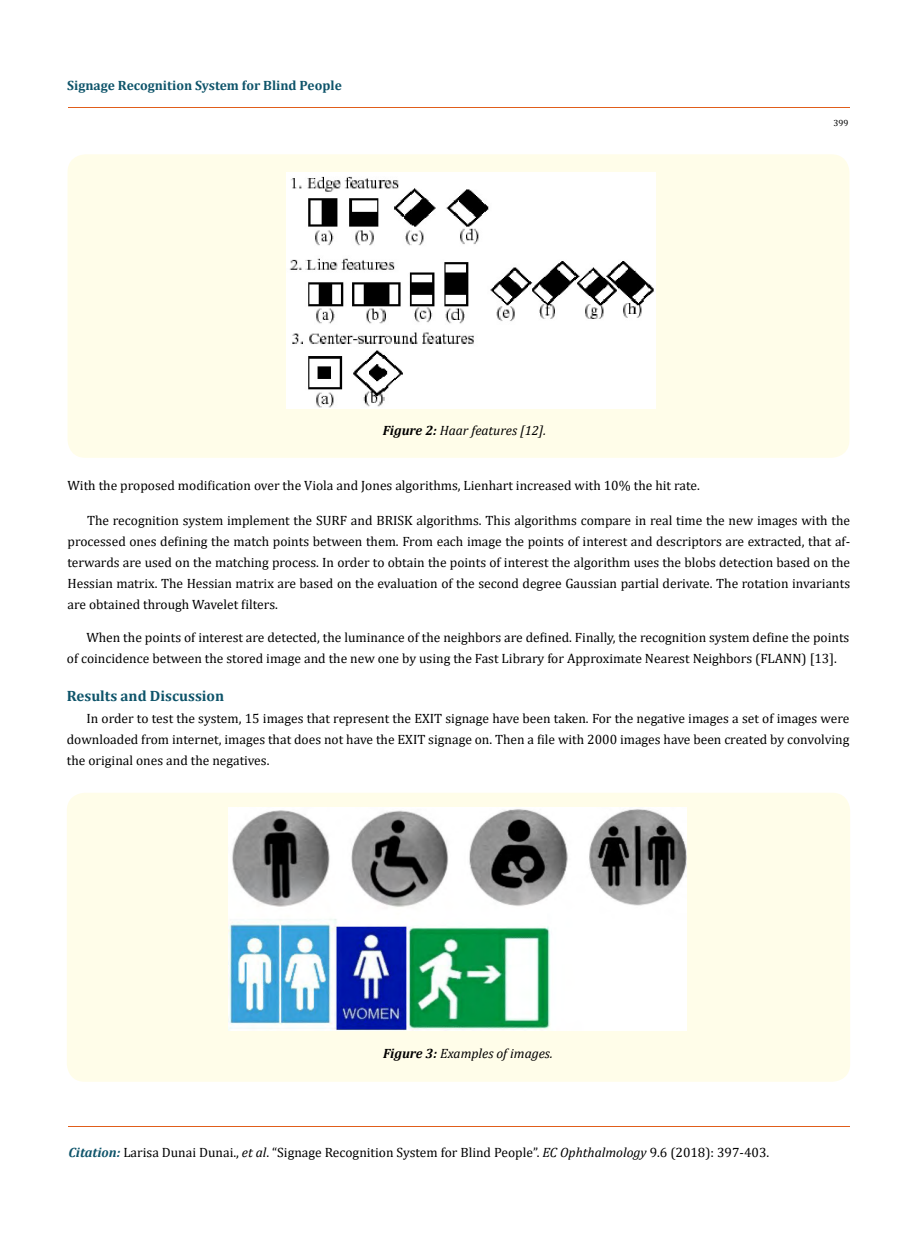
<style>
.page{position:relative;width:917px;height:1244px;background:#fff}
.page>*{position:absolute;margin:0;border:0;box-sizing:border-box;transform-origin:0 0}
.t1{font:700 15px "Cambria";color:#0e546a}
.t2{font:13.5px/21px "Cambria";color:#000;text-align:justify}
.t3{font:italic 13.5px "Cambria";color:#000}
.t4{font:700 13.5px "Cambria";color:#0e546a}
.t5{font:9px "Cambria";color:#000}
.s1{font-weight:700}
.s2{font-weight:700;font-style:italic;color:#0e546a}
.s3{font-style:italic}
</style>
<div class="page">
<hr style="left:68px;top:108px;width:781px;height:1px;background:#e05d1a">
<hr style="left:68px;top:1126px;width:781px;height:1px;background:#e05d1a">
<div style="left:68px;top:154px;width:781px;height:304px;background:#fffde9;border-radius:18px"></div>
<img style="left:286px;top:172px;width:369px;height:236px">
<div style="left:67px;top:792px;width:783px;height:289px;background:#fffde9;border-radius:18px"></div>
<img style="left:229px;top:807px;width:457px;height:223px">
<p class="t4" style="left:67px;top:76px;width:276px">Signage Recognition System for Blind People</p>
<p class="t3" style="left:383px;top:421px;width:165px"><span class="s1">Figure 2:</span> Haar features [12].</p>
<p class="t5" style="left:833px;top:118px;width:16px">399</p>
<p class="t2" style="left:68px;top:475px;width:633px">With the proposed modification over the Viola and Jones algorithms, Lienhart increased with 10% the hit rate.</p>
<p class="t2" style="left:68px;top:509px;width:784px;text-indent:19px">The recognition system implement the SURF and BRISK algorithms. This algorithms compare in real time the new images with the processed ones defining the match points between them. From each image the points of interest and descriptors are extracted, that af&shy;terwards are used on the matching process. In order to obtain the points of interest the algorithm uses the blobs detection based on the Hessian matrix. The Hessian matrix are based on the evaluation of the second degree Gaussian partial derivate. The rotation invariants are obtained through Wavelet filters.</p>
<p class="t2" style="left:67px;top:626px;width:784px;text-indent:19px">When the points of interest are detected, the luminance of the neighbors are defined. Finally, the recognition system define the points of coincidence between the stored image and the new one by using the Fast Library for Approximate Nearest Neighbors (FLANN) [13].</p>
<p class="t1" style="left:67px;top:686px;width:159px">Results and Discussion</p>
<p class="t2" style="left:67px;top:708px;width:784px;text-indent:19px">In order to test the system, 15 images that represent the EXIT signage have been taken. For the negative images a set of images were downloaded from internet, images that does not have the EXIT signage on. Then a file with 2000 images have been created by convolving the original ones and the negatives.</p>
<p class="t3" style="left:383px;top:1043px;width:171px"><span class="s1">Figure 3:</span> Examples of images.</p>
<p class="t2" style="left:68px;top:1141px;width:702px"><span class="s2">Citation:</span> Larisa Dunai Dunai., <span class="s3">et al</span>. “Signage Recognition System for Blind People”. <span class="s3">EC Ophthalmology</span> 9.6 (2018): 397-403.</p>
</div>
